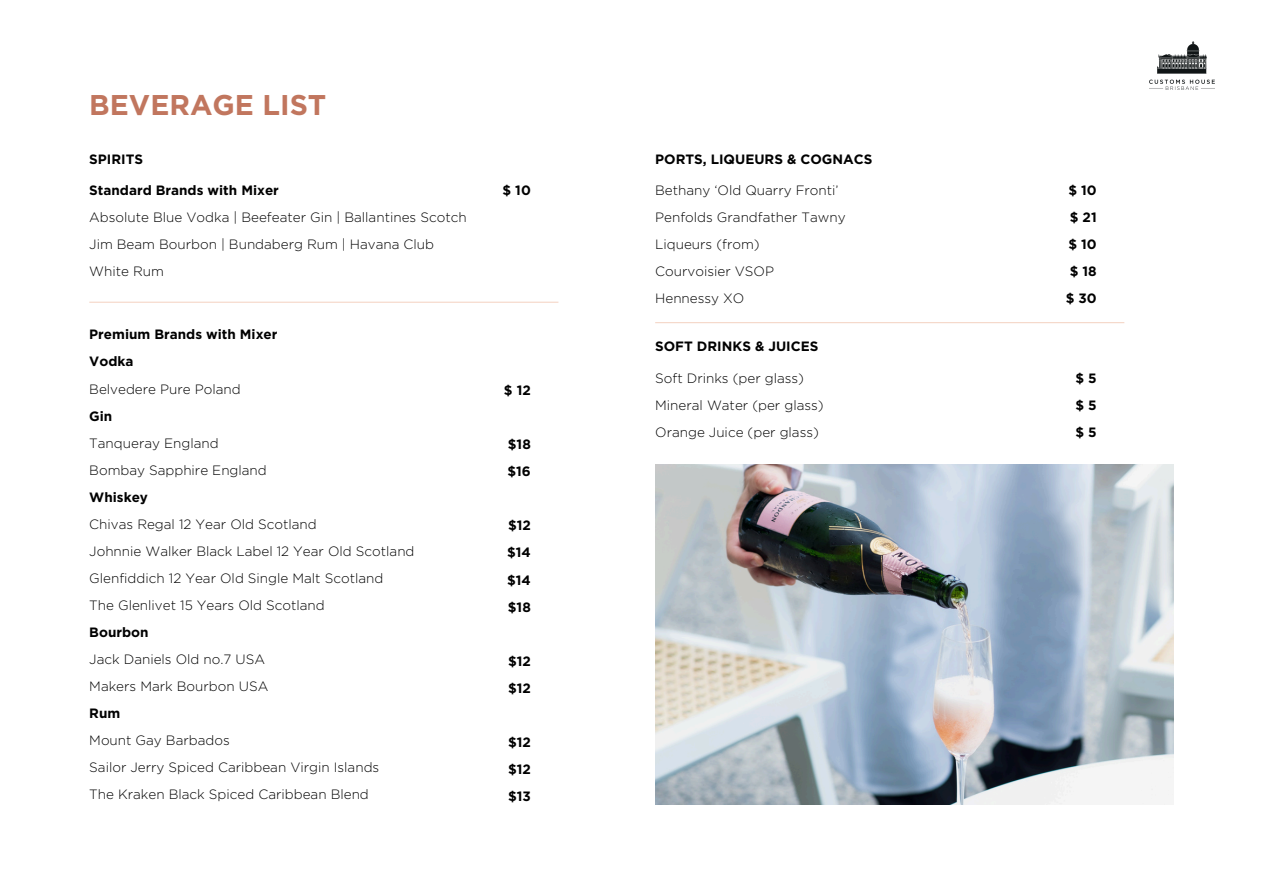
<style>
.page{position:relative;width:1263px;height:894px;background:#fff}
.page>*{position:absolute;margin:0;border:0;box-sizing:border-box;transform-origin:0 0}
.t1{font:700 28.5px "Gotham";color:#c1765e}
.t2{font:300 13.5px/27px "Gotham";color:#000}
.t3{font:700 13.5px/27px "Gotham";color:#000}
</style>
<div class="page">
<hr style="left:89px;top:301px;width:469px;height:2px;background:#f5d6c7">
<img style="left:655px;top:464px;width:519px;height:340px">
<hr style="left:655px;top:322px;width:469px;height:1px;background:#f5d6c7">
<img style="left:1150px;top:41px;width:65px;height:49px">
<h3 class="t1" style="left:89px;top:87px;width:239px">BEVERAGE LIST</h3>
<h2 class="t3" style="left:89px;top:145px;width:55px">SPIRITS</h2>
<p class="t3" style="left:89px;top:177px;width:191px">Standard Brands with Mixer</p>
<p class="t2" style="left:89px;top:204px;width:379px">Absolute Blue Vodka | Beefeater Gin | Ballantines Scotch<br>Jim Beam Bourbon | Bundaberg Rum | Havana Club<br>White Rum</p>
<p class="t3" style="left:89px;top:321px;width:190px">Premium Brands with Mixer<br>Vodka</p>
<p class="t2" style="left:89px;top:375px;width:153px">Belvedere Pure Poland</p>
<p class="t3" style="left:89px;top:402px;width:25px">Gin</p>
<p class="t2" style="left:89px;top:429px;width:179px">Tanqueray England<br>Bombay Sapphire England</p>
<p class="t3" style="left:89px;top:483px;width:60px">Whiskey</p>
<p class="t2" style="left:89px;top:510px;width:327px">Chivas Regal 12 Year Old Scotland<br>Johnnie Walker Black Label 12 Year Old Scotland Glenfiddich 12 Year Old Single Malt Scotland<br>The Glenlivet 15 Years Old Scotland</p>
<p class="t3" style="left:89px;top:618px;width:61px">Bourbon</p>
<p class="t2" style="left:89px;top:645px;width:181px">Jack Daniels Old no.7 USA<br>Makers Mark Bourbon USA</p>
<p class="t3" style="left:89px;top:699px;width:32px">Rum</p>
<p class="t2" style="left:89px;top:726px;width:291px">Mount Gay Barbados<br>Sailor Jerry Spiced Caribbean Virgin Islands<br>The Kraken Black Spiced Caribbean Blend</p>
<h3 class="t3" style="left:502px;top:176px;width:30px">$ 10</h3>
<p class="t3" style="left:504px;top:377px;width:28px">$ 12</p>
<h3 class="t3" style="left:507px;top:431px;width:25px">$18 $16</h3>
<h3 class="t3" style="left:507px;top:512px;width:25px">$12 $14</h3>
<h3 class="t3" style="left:507px;top:566px;width:25px">$14 $18</h3>
<h3 class="t3" style="left:508px;top:647px;width:24px">$12 $12</h3>
<h3 class="t3" style="left:508px;top:728px;width:24px;text-align:justify">$12 $12 $13</h3>
<h3 class="t3" style="left:655px;top:145px;width:219px">PORTS, LIQUEURS &amp; COGNACS</h3>
<p class="t2" style="left:655px;top:177px;width:192px">Bethany ‘Old Quarry Fronti’<br>Penfolds Grandfather Tawny<br>Liqueurs (from)<br>Courvoisier VSOP<br>Hennessy XO</p>
<h3 class="t3" style="left:1066px;top:177px;width:33px;text-align:center">$ 10 $ 21 $ 10 $ 18 $ 30</h3>
<p class="t3" style="left:655px;top:332px;width:165px">SOFT DRINKS &amp; JUICES</p>
<p class="t2" style="left:655px;top:364px;width:170px">Soft Drinks (per glass)<br>Mineral Water (per glass)<br>Orange Juice (per glass)</p>
<h2 class="t3" style="left:1075px;top:364px;width:23px;text-align:justify">$ 5 $ 5 $ 5</h2>
</div>
